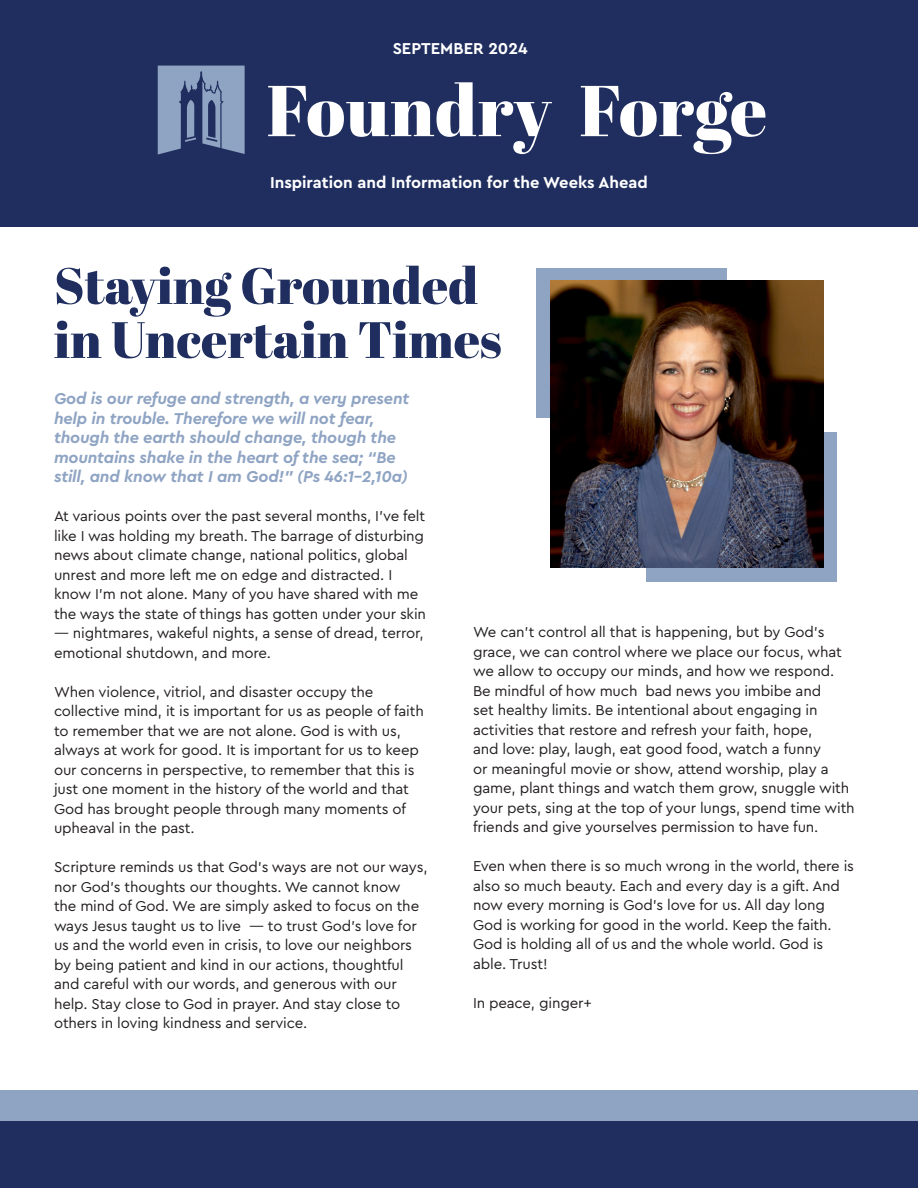
<style>
.page{position:relative;width:918px;height:1188px;background:#fff}
.page>*{position:absolute;margin:0;border:0;box-sizing:border-box;transform-origin:0 0}
.t1{font:51px/54px "Abril Fatface";color:#1f2e5e}
.t2{font:italic 700 16.5px/19.5px "Cera Pro";letter-spacing:-.01em;color:#8fa4c3}
.t3{font:700 16.5px "Cera Pro";color:#fff}
.t4{font:15px/19.5px "Cera Pro";letter-spacing:-.01em;color:#231f20}
</style>
<div class="page">
<div style="left:0;top:1106px;width:918px;height:82px;background:#1f2e5e"></div>
<div style="left:0;top:1091px;width:918px;height:30px;background:#8fa4c3"></div>
<div style="left:0;top:0;width:918px;height:227px;background:#1f2e5e"></div>
<svg style="left:268px;top:82px;width:498px;height:72px"></svg>
<svg style="left:158px;top:66px;width:87px;height:89px"></svg>
<div style="left:646px;top:432px;width:191px;height:150px;background:#8fa3c2"></div>
<div style="left:536px;top:268px;width:191px;height:150px;background:#8fa3c2"></div>
<img style="left:550px;top:281px;width:273px;height:287px">
<p class="t3" style="left:393px;top:37px;width:136px">SEPTEMBER 2024</p>
<p class="t3" style="left:270px;top:172px;width:379px">Inspiration and Information for the Weeks Ahead</p>
<p class="t1" style="left:54px;top:257px;width:449px">Staying Grounded in Uncertain Times</p>
<p class="t2" style="left:54px;top:388px;width:357px">God is our refuge and strength, a very present help in trouble. Therefore we will not fear, though the earth should change, though the mountains shake in the heart of the sea; “Be still, and know that I am God!” (Ps 46:1-2,10a)</p>
<p class="t4" style="left:54px;top:506px;width:374px">At various points over the past several months, I’ve felt like I was holding my breath. The barrage of disturbing news about climate change, national politics, global unrest and more left me on edge and distracted. I know I’m not alone. Many of you have shared with me the ways the state of things has gotten under your skin</p>
<p class="t4" style="left:54px;top:623px;width:371px">— nightmares, wakeful nights, a sense of dread, terror, emotional shutdown, and more.</p>
<p class="t4" style="left:54px;top:681px;width:371px">When violence, vitriol, and disaster occupy the collective mind, it is important for us as people of faith to remember that we are not alone. God is with us, always at work for good. It is important for us to keep our concerns in perspective, to remember that this is just one moment in the history of the world and that God has brought people through many moments of upheaval in the past.</p>
<p class="t4" style="left:54px;top:857px;width:375px">Scripture reminds us that God’s ways are not our ways, nor God’s thoughts our thoughts. We cannot know<br>the mind of God. We are simply asked to focus on the ways Jesus taught us to live — to trust God’s love for us and the world even in crisis, to love our neighbors by being patient and kind in our actions, thoughtful and careful with our words, and generous with our help. Stay close to God in prayer. And stay close to others in loving kindness and service.</p>
<p class="t4" style="left:473px;top:622px;width:383px">We can’t control all that is happening, but by God’s grace, we can control where we place our focus, what we allow to occupy our minds, and how we respond.<br>Be mindful of how much bad news you imbibe and<br>set healthy limits. Be intentional about engaging in activities that restore and refresh your faith, hope,<br>and love: play, laugh, eat good food, watch a funny<br>or meaningful movie or show, attend worship, play a game, plant things and watch them grow, snuggle with your pets, sing at the top of your lungs, spend time with friends and give yourselves permission to have fun.</p>
<p class="t4" style="left:473px;top:856px;width:382px">Even when there is so much wrong in the world, there is also so much beauty. Each and every day is a gift. And now every morning is God’s love for us. All day long God is working for good in the world. Keep the faith.<br>God is holding all of us and the whole world. God is able. Trust!</p>
<p class="t4" style="left:473px;top:992px;width:120px">In peace, ginger+</p>
</div>
